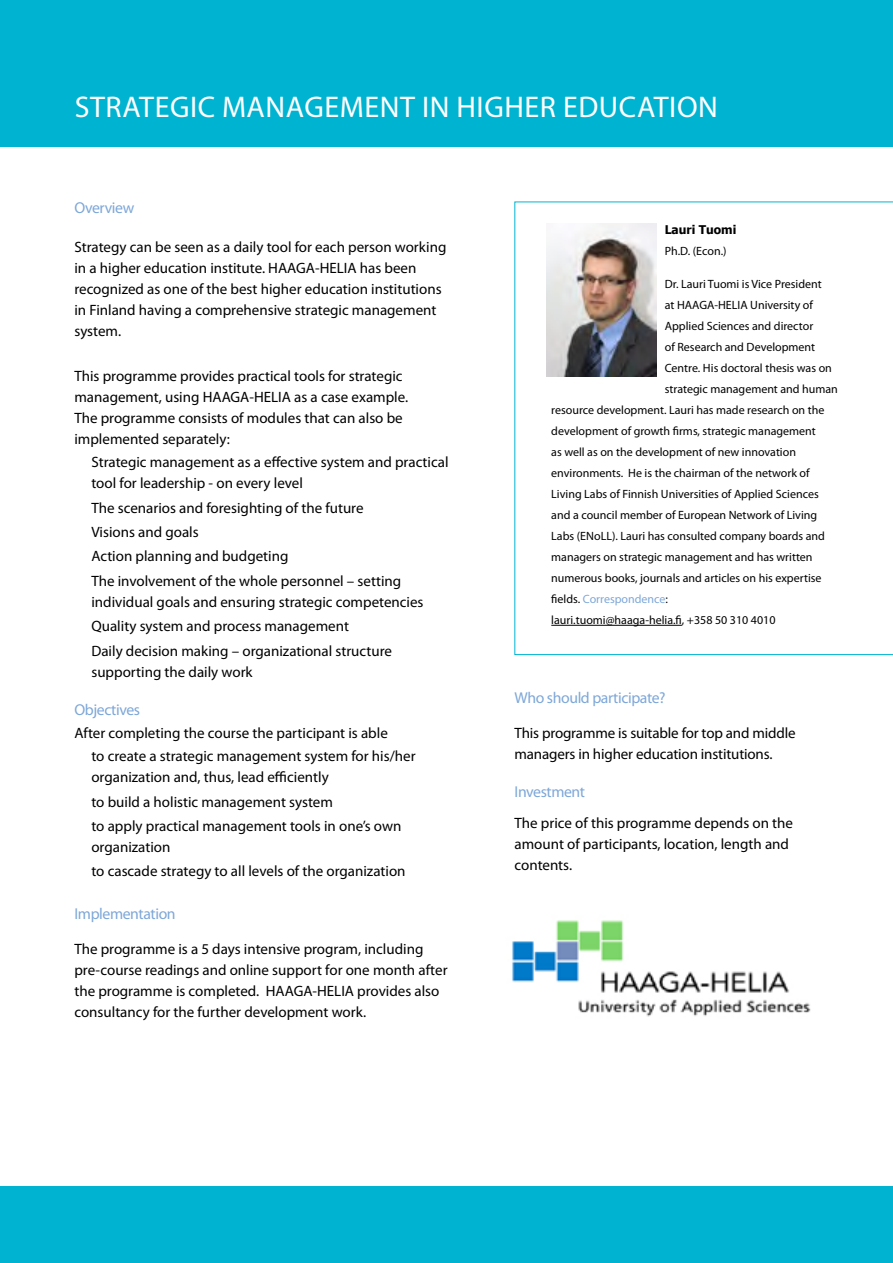
<style>
.page{position:relative;width:893px;height:1263px;background:#fff}
.page>*{position:absolute;margin:0;border:0;box-sizing:border-box;transform-origin:0 0}
.t1{font:30px "Myriad Pro";letter-spacing:.02em;color:#fff}
.t2{font:15.75px "Myriad Pro";letter-spacing:-.025em;color:#7da7d8}
.t3{font:15px/21px "Myriad Pro";color:#000}
.t4{font:12px/21px "Myriad Pro";color:#000}
.t5{font:12px "Myriad Pro";color:#7da7d8}
.t6{font:700 12px "Tahoma";color:#000}
.s1{color:#000}
</style>
<div class="page">
<div style="left:0;top:0;width:893px;height:147px;background:#00b4d1"></div>
<div style="left:0;top:1186px;width:893px;height:77px;background:#00b4d1"></div>
<svg style="left:514px;top:202px;width:379px;height:453px"></svg>
<hr style="left:551px;top:625px;width:131px;height:1px;background:#000">
<img style="left:512px;top:920px;width:299px;height:97px">
<h1 class="t1" style="left:75px;top:89px;width:645px">Strategic management in higher education</h1>
<p class="t2" style="left:74px;top:198px;width:61px">Overview</p>
<p class="t3" style="left:74px;top:236px;width:374px">Strategy can be seen as a daily tool for each person working in a higher education institute. HAAGA</p>
<p class="t3" style="left:74px;top:257px;width:369px;text-indent:241px">-HELIA has been recognized as one of the best higher education institutions in Finland having a comprehensive strategic management system.</p>
<p class="t3" style="left:74px;top:365px;width:330px">This programme provides practical tools for strategic management, using HAAGA</p>
<p class="t3" style="left:74px;top:386px;width:335px;text-indent:175px">-HELIA as a case example.<br>The programme consists of modules that can also be implemented separately:</p>
<p class="t3" style="left:91px;top:451px;width:359px">Strategic management as a effective system and practical tool for leadership - on every level</p>
<p class="t3" style="left:91px;top:495px;width:311px;line-height:24.5px">The scenarios and foresighting of the future Visions and goals<br>Action planning and budgeting<br>The involvement of the whole personnel – setting</p>
<p class="t3" style="left:91px;top:589px;width:334px;line-height:24.5px">individual goals and ensuring strategic competencies<br>Quality system and process management<br>Daily decision making – organizational structure</p>
<p class="t3" style="left:91px;top:661px;width:163px">supporting the daily work</p>
<p class="t2" style="left:74px;top:700px;width:67px">Objectives</p>
<p class="t3" style="left:91px;top:721px;width:326px;line-height:23.1px;text-indent:-17px">After completing the course the participant is able<br>to create a strategic management system for his/her</p>
<p class="t3" style="left:91px;top:765px;width:312px;line-height:24.5px">organization and, thus, lead efficiently<br>to build a holistic management system<br>to apply practical management tools in one’s own</p>
<p class="t3" style="left:91px;top:834px;width:316px;line-height:24.5px">organization<br>to cascade strategy to all levels of the organization</p>
<p class="t2" style="left:74px;top:904px;width:103px">I mplementation</p>
<p class="t3" style="left:74px;top:938px;width:375px">The programme is a 5 days intensive program, including pre-course readings and online support for one month after the programme is completed. HAAGA</p>
<p class="t3" style="left:74px;top:980px;width:367px;text-indent:238px">-HELIA provides also consultancy for the further development work.</p>
<p class="t6" style="left:665px;top:221px;width:73px">Lauri Tuomi</p>
<p class="t4" style="left:665px;top:240px;width:63px">Ph.D. (Econ.)</p>
<p class="t4" style="left:665px;top:273px;width:158px">Dr. Lauri Tuomi is Vice President at HAAGA</p>
<p class="t4" style="left:714px;top:294px;width:100px">-HELIA University of</p>
<p class="t4" style="left:665px;top:315px;width:150px">Applied Sciences and director</p>
<p class="t4" style="left:665px;top:336px;width:152px">of Research and Development</p>
<p class="t4" style="left:665px;top:357px;width:169px">Centre. H is doctoral thesis was on</p>
<p class="t4" style="left:665px;top:378px;width:175px">strategic management and human</p>
<p class="t4" style="left:551px;top:399px;width:275px">resource development. Lauri has made research on the</p>
<p class="t4" style="left:551px;top:420px;width:266px">development of growth firms, strategic management</p>
<p class="t4" style="left:551px;top:441px;width:246px">as well as on the development of new innovation</p>
<p class="t4" style="left:551px;top:462px;width:260px">environments. He is the chairman of the network of</p>
<p class="t4" style="left:551px;top:483px;width:269px">Living Labs of Finnish Universities of Applied Sciences</p>
<p class="t4" style="left:551px;top:504px;width:267px">and a council member of European Network of Living</p>
<p class="t4" style="left:551px;top:525px;width:275px">Labs (ENoLL). Lauri has consulted company boards and</p>
<p class="t4" style="left:551px;top:546px;width:263px">managers on strategic management and has written</p>
<p class="t4" style="left:551px;top:567px;width:272px">numerous books, journals and articles on his expertise</p>
<p class="t5" style="left:551px;top:592px;width:118px"><span class="s1">fields.</span> Correspondence<span class="s1">:</span></p>
<p class="t4" style="left:551px;top:609px;width:226px">lauri.tuomi@haaga-helia.fi, +358 50 310 4010</p>
<p class="t2" style="left:514px;top:688px;width:153px">Who should participate?</p>
<p class="t3" style="left:514px;top:722px;width:283px">This programme is suitable for top and middle managers in higher education institutions.</p>
<p class="t2" style="left:514px;top:782px;width:72px">I nvestment</p>
<p class="t3" style="left:514px;top:812px;width:280px">The price of this programme depends on the amount of participants, location, length and contents.</p>
</div>
